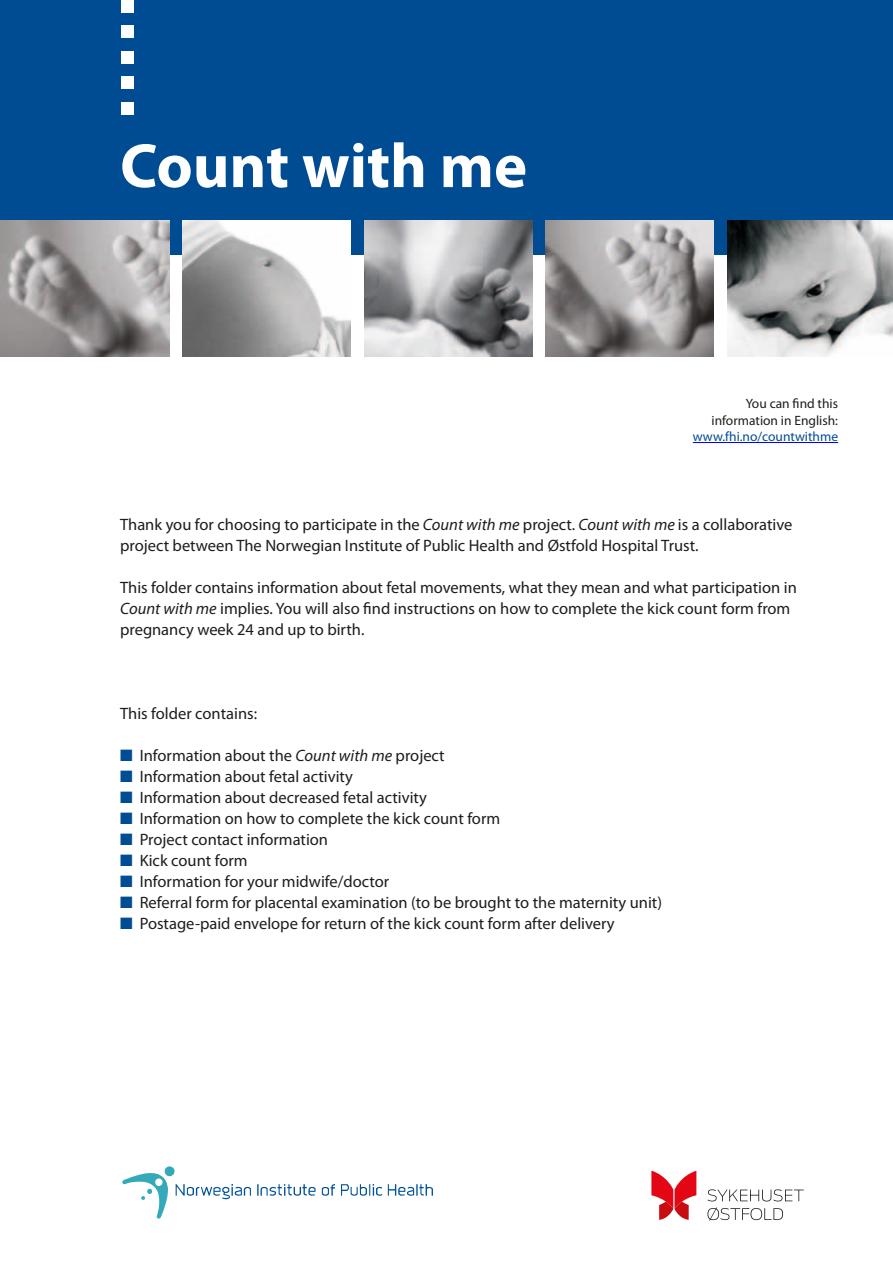
<style>
.page{position:relative;width:893px;height:1263px;background:#fff}
.page>*{position:absolute;margin:0;border:0;box-sizing:border-box;transform-origin:0 0}
.t1{font:700 63px "Myriad Pro";color:#fff}
.t2{font:16.5px/21px "Myriad Pro";color:#1d1d1b}
.t3{font:13.5px/16.5px "Myriad Pro";color:#1d1d1b;text-align:right}
.t4{font:13.5px "Myriad Pro";color:#004d93}
.s1{font-style:italic}
.s2{color:#004d93}
</style>
<div class="page">
<div style="left:0;top:0;width:893px;height:254px;background:#004c93"></div>
<div style="left:121px;top:102px;width:13px;height:13px;background:#fff"></div>
<div style="left:121px;top:76px;width:13px;height:13px;background:#fff"></div>
<div style="left:121px;top:51px;width:13px;height:13px;background:#fff"></div>
<div style="left:121px;top:25px;width:13px;height:13px;background:#fff"></div>
<div style="left:121px;top:0;width:13px;height:13px;background:#fff"></div>
<hr style="left:693px;top:442px;width:145px;height:1px;background:#00f">
<svg style="left:707px;top:1189px;width:97px;height:12px"></svg>
<svg style="left:707px;top:1207px;width:76px;height:13px"></svg>
<svg style="left:651px;top:1171px;width:45px;height:49px"></svg>
<img style="left:546px;top:220px;width:168px;height:136px">
<img style="left:364px;top:220px;width:168px;height:136px">
<img style="left:183px;top:220px;width:168px;height:136px">
<img style="left:727px;top:220px;width:166px;height:136px">
<img style="left:0;top:220px;width:169px;height:136px">
<svg style="left:322px;top:1184px;width:13px;height:12px"></svg>
<svg style="left:388px;top:1184px;width:45px;height:12px"></svg>
<svg style="left:341px;top:1184px;width:41px;height:12px"></svg>
<svg style="left:257px;top:1184px;width:59px;height:12px"></svg>
<svg style="left:122px;top:1166px;width:129px;height:53px"></svg>
<h1 class="t1" style="left:120px;top:125px;width:409px">Count with me</h1>
<p class="t3" style="left:711px;top:395px;width:128px">You can find this information in English:</p>
<p class="t4" style="left:693px;top:428px;width:147px">www.fhi.no/countwithme</p>
<p class="t2" style="left:120px;top:514px;width:674px">Thank you for choosing to participate in the <span class="s1">Count with me</span> project. <span class="s1">Count with me</span> is a collaborative project between The Norwegian Institute of Public Health and Østfold Hospital Trust.</p>
<p class="t2" style="left:120px;top:577px;width:678px">This folder contains information about fetal movements, what they mean and what participation in<br><span class="s1">Count with me</span> implies. You will also find instructions on how to complete the kick count form from pregnancy week 24 and up to birth.</p>
<p class="t2" style="left:120px;top:703px;width:138px">This folder contains:</p>
<p class="t2" style="left:120px;top:745px;width:326px"><span class="s2">■</span> Information about the <span class="s1">Count with me</span> project</p>
<p class="t2" style="left:120px;top:766px;width:234px"><span class="s2">■</span> Information about fetal activity</p>
<p class="t2" style="left:120px;top:787px;width:308px"><span class="s2">■</span> Information about decreased fetal activity</p>
<p class="t2" style="left:120px;top:808px;width:382px"><span class="s2">■</span> Information on how to complete the kick count form</p>
<p class="t2" style="left:120px;top:829px;width:209px"><span class="s2">■</span> Project contact information</p>
<p class="t2" style="left:120px;top:850px;width:129px"><span class="s2">■</span> Kick count form</p>
<p class="t2" style="left:120px;top:871px;width:271px"><span class="s2">■</span> Information for your midwife/doctor</p>
<p class="t2" style="left:120px;top:892px;width:543px"><span class="s2">■</span> Referral form for placental examination (to be brought to the maternity unit)</p>
<p class="t2" style="left:120px;top:913px;width:496px"><span class="s2">■</span> Postage-paid envelope for return of the kick count form after delivery</p>
</div>
